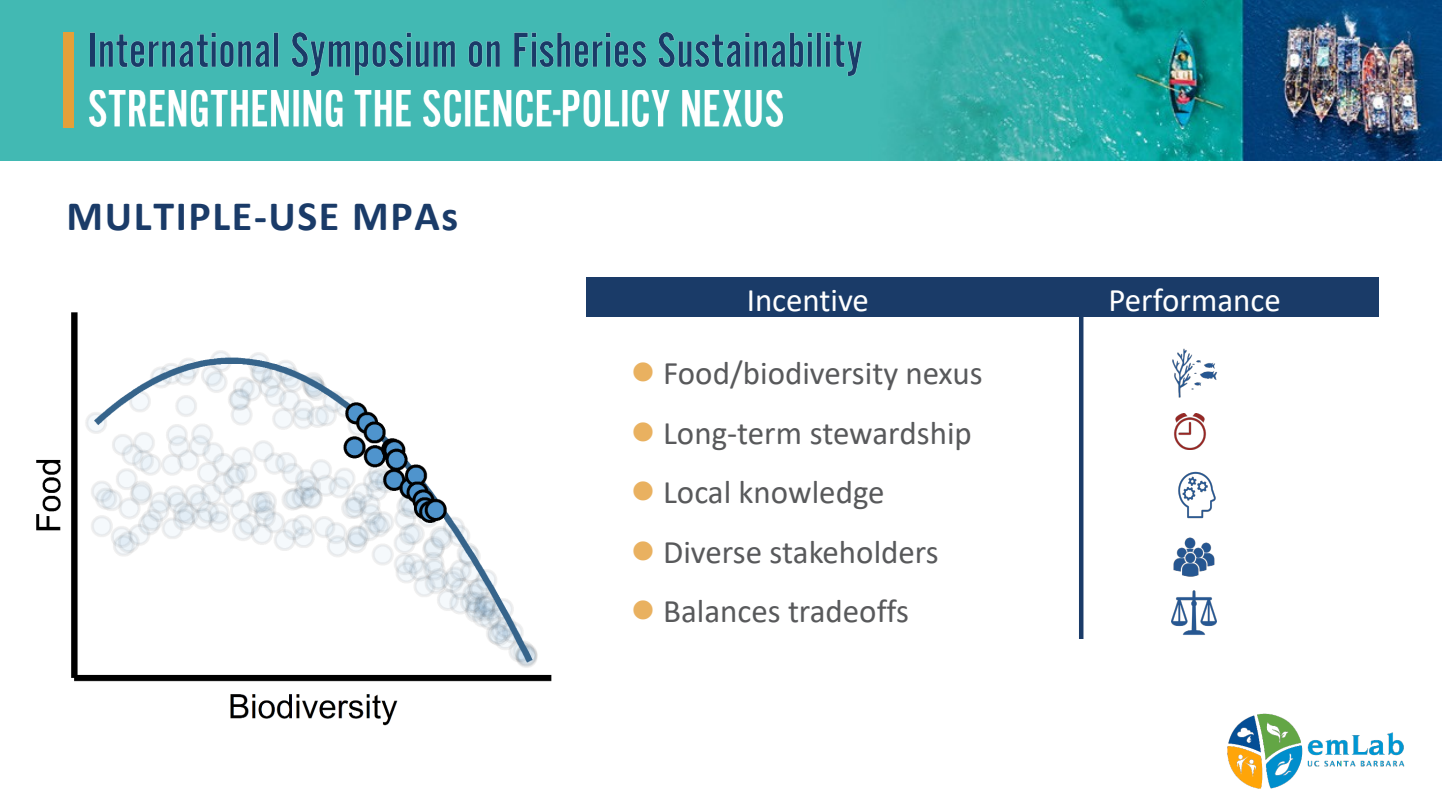
<style>
.page{position:relative;width:1442px;height:810px;background:#fff}
.page>*{position:absolute;margin:0;border:0;box-sizing:border-box;transform-origin:0 0}
.t1{font:700 42px "Calibri";letter-spacing:.04em;color:#1a3b68}
.t2{font:33px "Calibri";color:#58595b}
.t3{font:33px "Calibri";color:#fff}
.s1{color:#e9b160}
</style>
<div class="page">
<img style="left:0;top:0;width:1441px;height:160px">
<img style="left:90px;top:90px;width:693px;height:37px">
<img style="left:91px;top:32px;width:770px;height:43px">
<div style="left:64px;top:32px;width:10px;height:96px;background:#e4a039"></div>
<div style="left:586px;top:277px;width:792px;height:39px;background:#1a3b68"></div>
<img style="left:1172px;top:348px;width:46px;height:49px">
<img style="left:1174px;top:413px;width:32px;height:37px">
<img style="left:1178px;top:471px;width:38px;height:48px">
<img style="left:1173px;top:537px;width:42px;height:40px">
<img style="left:1171px;top:590px;width:45px;height:45px">
<hr style="left:1079px;top:317px;width:4px;height:322px;background:#1a3b68">
<img style="left:36px;top:312px;width:516px;height:414px">
<img style="left:1227px;top:713px;width:178px;height:76px">
<h1 class="t1" style="left:67px;top:186px;width:393px">MULTIPLE-USE MPAs</h1>
<p class="t3" style="left:746px;top:277px;width:124px">Incentive</p>
<p class="t3" style="left:1108px;top:277px;width:174px">Performance</p>
<p class="t2" style="left:631px;top:351px;width:353px"><span class="s1">●</span> Food/biodiversity nexus</p>
<p class="t2" style="left:631px;top:410px;width:342px"><span class="s1">●</span> Long-term stewardship</p>
<p class="t2" style="left:631px;top:469px;width:255px"><span class="s1">●</span> Local knowledge</p>
<p class="t2" style="left:631px;top:529px;width:309px"><span class="s1">●</span> Diverse stakeholders</p>
<p class="t2" style="left:631px;top:588px;width:280px"><span class="s1">●</span> Balances tradeoffs</p>
</div>
